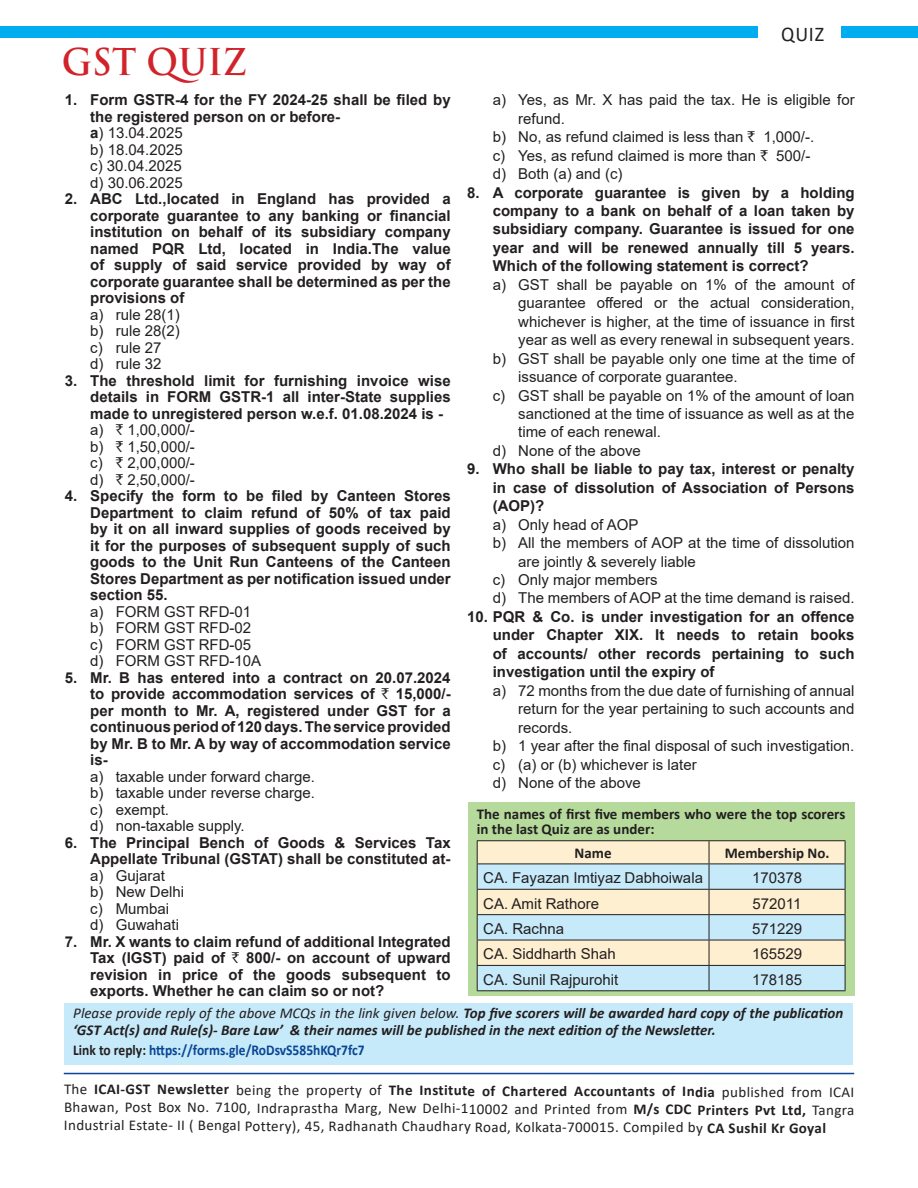
<style>
.page{position:relative;width:918px;height:1188px;background:#fff}
.page>*{position:absolute;margin:0;border:0;box-sizing:border-box;transform-origin:0 0}
.t1{font:700 36px "Trajan Pro";color:#d1232a;scale:.95 1}
.t2{font:21px "Calibri";color:#231f20;scale:.95 1}
.t3{font:700 15px/16.5px "Arial";color:#231f20;text-align:justify}
.t4{font:15px/16.5px "Arial";color:#231f20}
.t5{font:15px/17.9px "Calibri";letter-spacing:.02em;color:#231f20;text-align:justify}
.t6{font:italic 700 15px/16.5px "Calibri";color:#231f20}
.t7{font:700 15px/15px "Calibri";color:#231f20}
.t8{font:700 15px "Calibri";color:#094594;scale:.9 1}
.s1{font-weight:400}
.s2{font-family:"Rupee Foradian";font-weight:400}
.s3{font-family:"Rupee Foradian"}
.s4{color:#231f20}
.s5{font-weight:700}
</style>
<div class="page">
<hr style="left:64px;top:1073px;width:790px;height:1px;background:#094594">
<div style="left:468px;top:802px;width:386px;height:193px;background:#b6da9b"></div>
<svg style="left:478px;top:841px;width:367px;height:23px;background:#f5e6c9"></svg>
<svg style="left:478px;top:865px;width:367px;height:125px;background:#dae9e7"></svg>
<hr style="left:477px;top:840px;width:232px;height:1px;background:#231f20">
<hr style="left:709px;top:840px;width:136px;height:1px;background:#231f20">
<hr style="left:477px;top:864px;width:232px;height:1px;background:#231f20">
<hr style="left:709px;top:864px;width:136px;height:1px;background:#231f20">
<hr style="left:477px;top:889px;width:232px;height:1px;background:#231f20">
<hr style="left:709px;top:889px;width:136px;height:1px;background:#231f20">
<hr style="left:477px;top:914px;width:232px;height:1px;background:#231f20">
<hr style="left:709px;top:914px;width:136px;height:1px;background:#231f20">
<hr style="left:477px;top:940px;width:232px;height:1px;background:#231f20">
<hr style="left:709px;top:940px;width:136px;height:1px;background:#231f20">
<hr style="left:477px;top:965px;width:232px;height:1px;background:#231f20">
<svg style="left:477px;top:841px;width:1px;height:149px"></svg>
<hr style="left:709px;top:965px;width:136px;height:1px;background:#231f20">
<svg style="left:709px;top:841px;width:1px;height:149px"></svg>
<svg style="left:845px;top:841px;width:1px;height:149px"></svg>
<hr style="left:477px;top:990px;width:232px;height:1px;background:#231f20">
<hr style="left:709px;top:990px;width:136px;height:1px;background:#231f20">
<div style="left:65px;top:1003px;width:788px;height:62px;background:#c6eafa"></div>
<div style="left:842px;top:26px;width:76px;height:12px;background:#00aeef"></div>
<div style="left:0;top:26px;width:757px;height:12px;background:#00aeef"></div>
<h1 class="t1" style="left:62px;top:40px;width:197px">GST QUIZ</h1>
<h2 class="t2" style="left:781px;top:19px;width:47px">Quiz</h2>
<p class="t3" style="left:90px;top:92px;width:362px;text-align:left;text-indent:-26px">1. Form GSTR-4 for the FY 2024-25 shall be filed by the registered person on or before-<br>a<span class="s1">) 13.04.2025<br>b) 18.04.2025<br>c) 30.04.2025<br>d) 30.06.2025</span></p>
<p class="t3" style="left:90px;top:191px;width:362px;text-indent:-26px">2. ABC Ltd.,located in England has provided a corporate guarantee to any banking or financial institution on behalf of its subsidiary company named PQR Ltd, located in India.The value of supply of said service provided by way of corporate guarantee shall be determined as per the provisions of</p>
<p class="t4" style="left:90px;top:306px;width:91px">a) rule 28(1) b) rule 28(2) c) rule 27<br>d) rule 32</p>
<p class="t3" style="left:90px;top:373px;width:362px;text-align:left;text-indent:-26px">3. The threshold limit for furnishing invoice wise details in FORM GSTR-1 all inter-State supplies made to unregistered person w.e.f. 01.08.2024 is - <span class="s1">a)</span> <span class="s2">`</span> <span class="s1">1,00,000/-<br>b)</span> <span class="s2">`</span> <span class="s1">1,50,000/-<br>c)</span> <span class="s2">`</span> <span class="s1">2,00,000/-<br>d)</span> <span class="s2">`</span> <span class="s1">2,50,000/-</span></p>
<p class="t3" style="left:90px;top:488px;width:362px;text-indent:-26px">4. Specify the form to be filed by Canteen Stores Department to claim refund of 50% of tax paid by it on all inward supplies of goods received by it for the purposes of subsequent supply of such goods to the Unit Run Canteens of the Canteen Stores Department as per notification issued under section 55.</p>
<p class="t4" style="left:90px;top:603px;width:173px">a) FORM GST RFD-01 b) FORM GST RFD-02 c) FORM GST RFD-05 d) FORM GST RFD-10A</p>
<p class="t3" style="left:90px;top:670px;width:362px;text-indent:-26px">5. Mr. B has entered into a contract on 20.07.2024 to provide accommodation services of <span class="s2">`</span> 15,000/- per month to Mr. A, registered under GST for a continuous period of 120 days. The service provided by Mr. B to Mr. A by way of accommodation service is-</p>
<p class="t4" style="left:90px;top:768px;width:226px">a) taxable under forward charge. b) taxable under reverse charge. c) exempt.<br>d) non-taxable supply.</p>
<p class="t3" style="left:65px;top:835px;width:388px;text-align:right">6. The Principal Bench of Goods &amp; Services Tax<br>Appellate Tribunal (GSTAT) shall be constituted at-</p>
<p class="t4" style="left:90px;top:867px;width:95px">a) Gujarat<br>b) New Delhi c) Mumbai d) Guwahati</p>
<p class="t3" style="left:90px;top:934px;width:362px;text-indent:-26px">7. Mr. X wants to claim refund of additional Integrated Tax (IGST) paid of <span class="s2">`</span> 800/- on account of upward revision in price of the goods subsequent to exports. Whether he can claim so or not?</p>
<p class="t4" style="left:493px;top:92px;width:363px">a) Yes, as Mr. X has paid the tax. He is eligible for</p>
<p class="t4" style="left:518px;top:110px;width:48px">refund.</p>
<p class="t4" style="left:493px;top:129px;width:323px">b) No, as refund claimed is less than <span class="s3">`</span> 1,000/-.</p>
<p class="t4" style="left:493px;top:147px;width:319px">c) Yes, as refund claimed is more than <span class="s3">`</span> 500/-</p>
<p class="t4" style="left:493px;top:166px;width:131px">d) Both (a) and (c)</p>
<p class="t3" style="left:493px;top:184px;width:363px;line-height:18.5px;text-indent:-26px">8. A corporate guarantee is given by a holding company to a bank on behalf of a loan taken by subsidiary company. Guarantee is issued for one year and will be renewed annually till 5 years.<br>Which of the following statement is correct?</p>
<p class="t4" style="left:493px;top:276px;width:363px">a) GST shall be payable on 1% of the amount of</p>
<p class="t4" style="left:518px;top:295px;width:338px">guarantee offered or the actual consideration,</p>
<p class="t4" style="left:518px;top:313px;width:338px">whichever is higher, at the time of issuance in first</p>
<p class="t4" style="left:518px;top:332px;width:338px">year as well as every renewal in subsequent years.</p>
<p class="t4" style="left:493px;top:350px;width:363px">b) GST shall be payable only one time at the time of</p>
<p class="t4" style="left:518px;top:368px;width:221px">issuance of corporate guarantee.</p>
<p class="t4" style="left:493px;top:387px;width:363px">c) GST shall be payable on 1% of the amount of loan</p>
<p class="t4" style="left:518px;top:405px;width:338px">sanctioned at the time of issuance as well as at the</p>
<p class="t4" style="left:518px;top:424px;width:144px">time of each renewal.</p>
<p class="t4" style="left:493px;top:442px;width:150px">d) None of the above</p>
<p class="t3" style="left:493px;top:460px;width:363px;line-height:18.5px;text-indent:-26px">9. Who shall be liable to pay tax, interest or penalty in case of dissolution of Association of Persons (AOP)?</p>
<p class="t4" style="left:493px;top:516px;width:147px">a) Only head of AOP</p>
<p class="t4" style="left:493px;top:535px;width:363px">b) All the members of AOP at the time of dissolution</p>
<p class="t4" style="left:518px;top:553px;width:179px">are jointly &amp; severely liable</p>
<p class="t4" style="left:493px;top:571px;width:166px">c) Only major members</p>
<p class="t4" style="left:493px;top:590px;width:363px">d) The members of AOP at the time demand is raised.</p>
<p class="t3" style="left:493px;top:608px;width:363px;line-height:18.5px;text-indent:-26px">10. PQR &amp; Co. is under investigation for an offence under Chapter XIX. It needs to retain books of accounts/ other records pertaining to such investigation until the expiry of</p>
<p class="t4" style="left:493px;top:682px;width:363px">a) 72 months from the due date of furnishing of annual</p>
<p class="t4" style="left:518px;top:701px;width:338px">return for the year pertaining to such accounts and</p>
<p class="t4" style="left:518px;top:719px;width:56px">records.</p>
<p class="t4" style="left:493px;top:737px;width:363px">b) 1 year after the final disposal of such investigation.</p>
<p class="t4" style="left:493px;top:756px;width:205px">c) (a) or (b) whichever is later</p>
<p class="t4" style="left:493px;top:774px;width:150px">d) None of the above</p>
<p class="t7" style="left:477px;top:807px;width:370px">The names of first five members who were the top scorers in the last Quiz are as under:</p>
<p class="t7" style="left:575px;top:845px;width:39px">Name</p>
<p class="t7" style="left:725px;top:845px;width:106px">Membership No.</p>
<p class="t4" style="left:483px;top:870px;width:221px">CA. Fayazan Imtiyaz Dabhoiwala</p>
<p class="t4" style="left:752px;top:870px;width:52px">170378</p>
<p class="t4" style="left:483px;top:895px;width:117px">CA. Amit Rathore</p>
<p class="t4" style="left:753px;top:895px;width:50px">572011</p>
<p class="t4" style="left:483px;top:920px;width:82px">CA. Rachna</p>
<p class="t4" style="left:752px;top:920px;width:52px">571229</p>
<p class="t4" style="left:483px;top:946px;width:134px">CA. Siddharth Shah</p>
<p class="t4" style="left:752px;top:946px;width:52px">165529</p>
<p class="t4" style="left:483px;top:971px;width:137px">CA. Sunil Rajpurohit</p>
<p class="t4" style="left:752px;top:971px;width:52px">178185</p>
<p class="t6" style="left:73px;top:1004px;width:772px"><span class="s1">Please provide reply of the above MCQs in the link given below.</span> Top five scorers will be awarded hard copy of the publication ‘GST Act(s) and Rule(s)- Bare Law’ &amp; their names will be published in the next edition of the Newsletter.</p>
<p class="t8" style="left:73px;top:1040px;width:325px"><span class="s4">Link to reply:</span> https://forms.gle/RoDsvS585hKQr7fc7</p>
<p class="t5" style="left:64px;top:1081px;width:792px">The <span class="s5">ICAI-GST Newsletter</span> being the property of <span class="s5">The Institute of Chartered Accountants of India</span> published from ICAI Bhawan, Post Box No. 7100, Indraprastha Marg, New Delhi-110002 and Printed from <span class="s5">M/s CDC Printers Pvt Ltd,</span> Tangra Industrial Estate- II ( Bengal Pottery), 45, Radhanath Chaudhary Road, Kolkata-700015. Compiled by <span class="s5">CA Sushil Kr Goyal</span></p>
</div>
